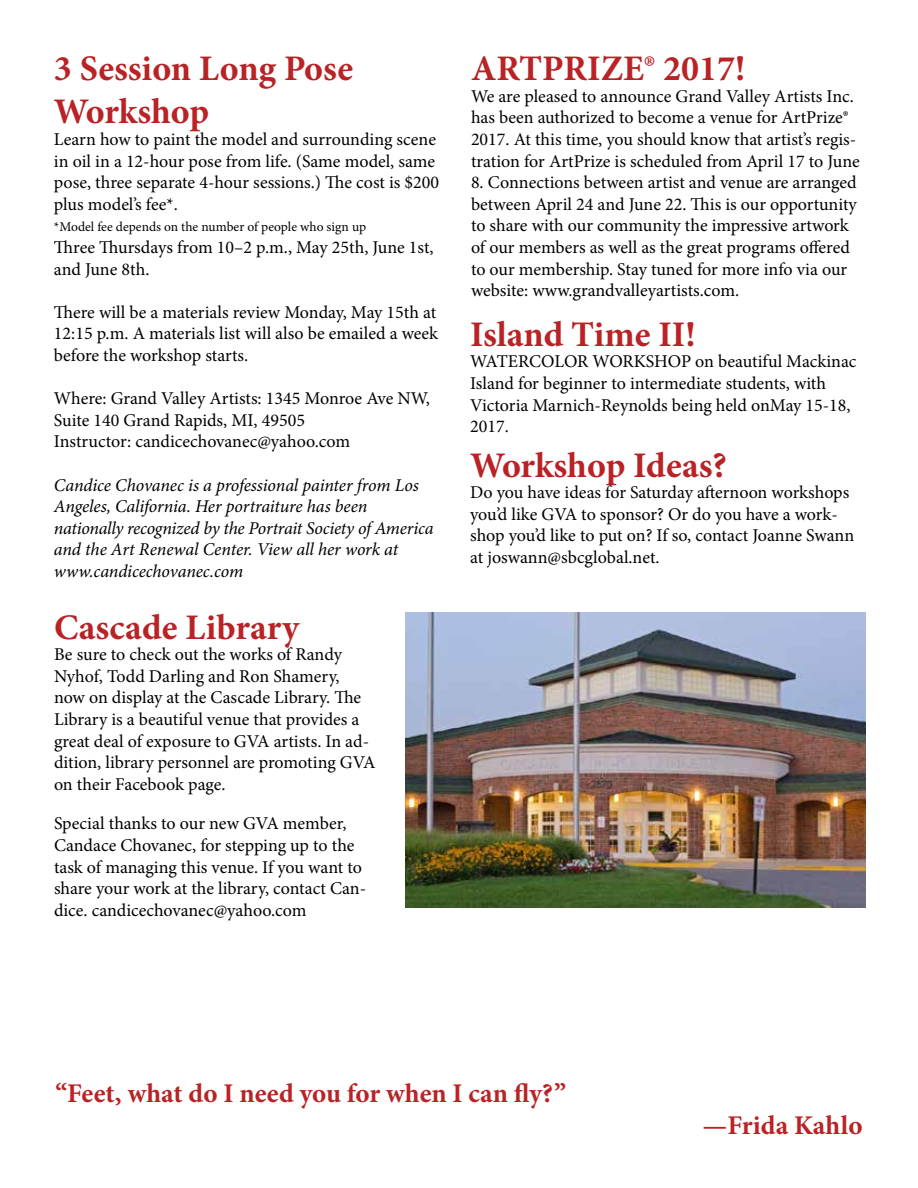
<style>
.page{position:relative;width:918px;height:1188px;background:#fff}
.page>*{position:absolute;margin:0;border:0;box-sizing:border-box;transform-origin:0 0}
.t1{font:700 36px/43.2px "Minion Pro";color:#b92325}
.t2{font:700 27px "Minion Pro";color:#b92325}
.t3{font:18px/21.6px "Minion Pro";letter-spacing:-.005em;color:#000}
.t4{font:italic 18px/21.6px "Minion Pro";letter-spacing:-.01em;color:#000}
.t5{font:13.5px "Minion Pro";color:#000}
</style>
<div class="page">
<img style="left:406px;top:613px;width:459px;height:294px">
<h1 class="t1" style="left:54px;top:47px;width:301px">3 Session Long Pose<br>Workshop</h1>
<p class="t3" style="left:54px;top:129px;width:387px">Learn how to paint the model and surrounding scene in oil in a 12-hour pose from life. (Same model, same pose, three separate 4-hour sessions.) The cost is $200 plus model’s fee*.</p>
<p class="t5" style="left:54px;top:218px;width:314px">*Model fee depends on the number of people who sign up</p>
<p class="t3" style="left:54px;top:237px;width:381px">Three Thursdays from 10–2 p.m., May 25th, June 1st, and June 8th.</p>
<p class="t3" style="left:54px;top:301px;width:386px;text-align:justify">There will be a materials review Monday, May 15th at 12:15 p.m. A materials list will also be emailed a week before the workshop starts.</p>
<p class="t3" style="left:54px;top:388px;width:377px">Where: Grand Valley Artists: 1345 Monroe Ave NW,<br>Suite 140 Grand Rapids, MI, 49505<br>Instructor: candicechovanec@yahoo.com</p>
<p class="t4" style="left:54px;top:474px;width:381px">Candice Chovanec is a professional painter from Los Angeles, California. Her portraiture has been nationally recognized by the Portrait Society of America and the Art Renewal Center. View all her work at www.candicechovanec.com</p>
<h1 class="t1" style="left:54px;top:605px;width:247px">Cascade Library</h1>
<p class="t3" style="left:54px;top:644px;width:323px">Be sure to check out the works of Randy Nyhof, Todd Darling and Ron Shamery,<br>now on display at the Cascade Library. The Library is a beautiful venue that provides a great deal of exposure to GVA artists. In ad&shy;dition, library personnel are promoting GVA on their Facebook page.</p>
<p class="t3" style="left:54px;top:813px;width:314px">Special thanks to our new GVA member, Candace Chovanec, for stepping up to the task of managing this venue. If you want to share your work at the library, contact Can&shy;dice. candicechovanec@yahoo.com</p>
<h1 class="t1" style="left:471px;top:47px;width:276px">ARTPRIZE® 2017!</h1>
<p class="t3" style="left:471px;top:85px;width:390px">We are pleased to announce Grand Valley Artists Inc. has been authorized to become a venue for ArtPrize® 2017. At this time, you should know that artist’s regis&shy;tration for ArtPrize is scheduled from April 17 to June</p>
<p class="t3" style="left:471px;top:172px;width:387px">8. Connections between artist and venue are arranged between April 24 and June 22. This is our opportunity to share with our community the impressive artwork of our members as well as the great programs offered to our membership. Stay tuned for more info via our website: www.grandvalleyartists.com.</p>
<h1 class="t1" style="left:470px;top:312px;width:227px">Island Time II!</h1>
<p class="t3" style="left:470px;top:351px;width:388px">WATERCOLOR WORKSHOP on beautiful Mackinac Island for beginner to intermediate students, with Victoria Marnich-Reynolds being held onMay 15-18, 2017.</p>
<h1 class="t1" style="left:470px;top:443px;width:258px">Workshop Ideas?</h1>
<p class="t3" style="left:470px;top:482px;width:386px">Do you have ideas for Saturday afternoon workshops you’d like GVA to sponsor? Or do you have a work&shy;shop you’d like to put on? If so, contact Joanne Swann at joswann@sbcglobal.net.</p>
<h2 class="t2" style="left:55px;top:1074px;width:512px">“Feet, what do I need you for when I can fly?”</h2>
<h2 class="t2" style="left:703px;top:1106px;width:161px">—Frida Kahlo</h2>
</div>
